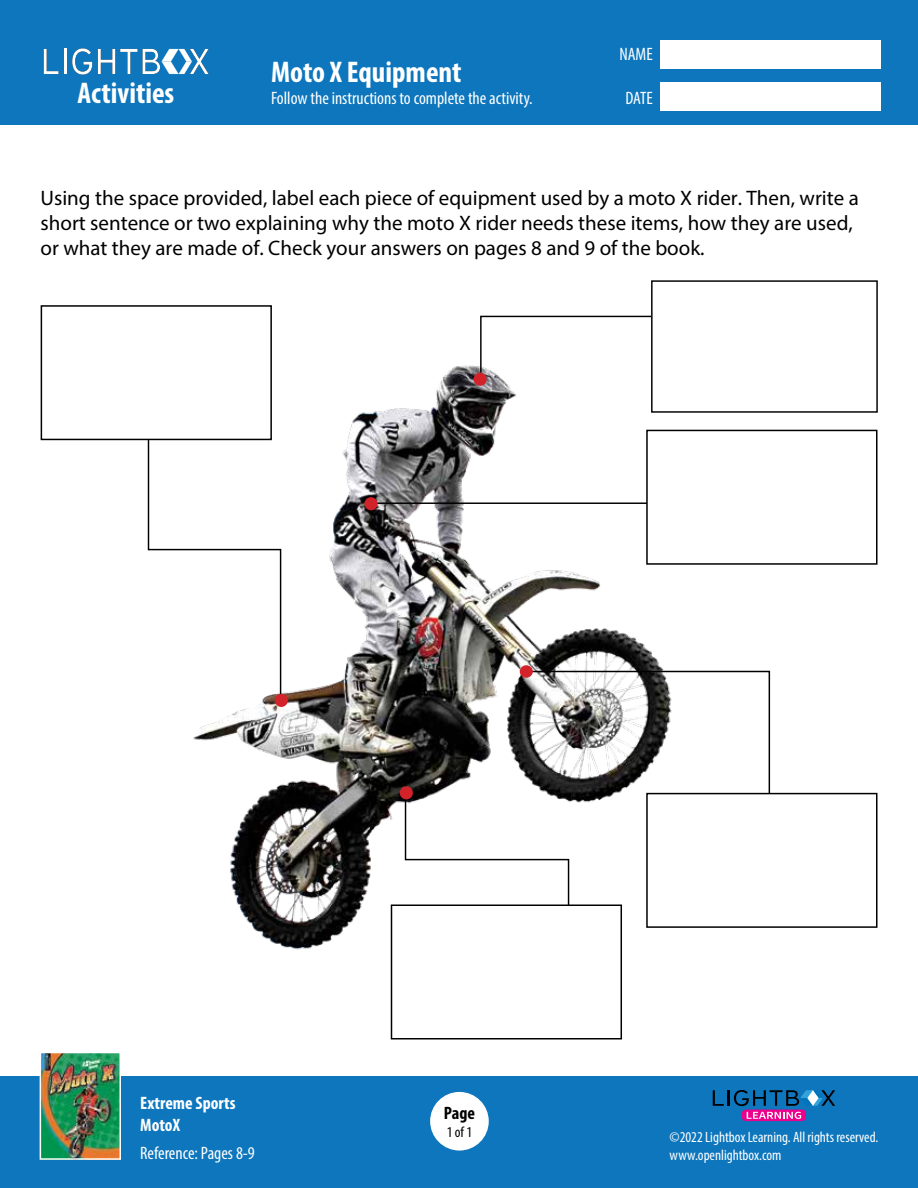
<style>
.page{position:relative;width:918px;height:1188px;background:#fff}
.page>*{position:absolute;margin:0;border:0;box-sizing:border-box;transform-origin:0 0}
.t1{font:700 condensed 30px "Myriad Pro";color:#fff}
.t2{font:21px/25.2px "Myriad Pro";color:#000}
.t3{font:condensed 18px "Myriad Pro";color:#fff}
.t4{font:700 condensed 18px/21.6px "Myriad Pro";color:#fff}
.t5{font:700 condensed 18px "Myriad Pro";color:#000}
.t6{font:condensed 15px/18px "Myriad Pro";color:#fff}
.t7{font:condensed 15px "Myriad Pro";color:#000}
</style>
<div class="page">
<div style="left:0;top:1076px;width:918px;height:112px;background:#0d76bd"></div>
<div style="left:0;top:0;width:918px;height:125px;background:#0d76bd"></div>
<div style="left:430px;top:1092px;width:59px;height:59px;background:#fff;border-radius:50%"></div>
<div style="left:660px;top:40px;width:220px;height:29px;background:#fff"></div>
<div style="left:660px;top:82px;width:220px;height:29px;background:#fff"></div>
<svg style="left:44px;top:49px;width:15px;height:25px"></svg>
<hr style="left:64px;top:49px;width:3px;height:25px;background:#fff">
<svg style="left:72px;top:48px;width:20px;height:27px"></svg>
<svg style="left:98px;top:49px;width:111px;height:25px"></svg>
<svg style="left:742px;top:1110px;width:64px;height:11px"></svg>
<svg style="left:713px;top:1090px;width:122px;height:16px"></svg>
<svg style="left:747px;top:1112px;width:54px;height:7px"></svg>
<img style="left:43px;top:1055px;width:75px;height:102px">
<div style="left:40px;top:1052px;width:81px;height:108px;border:2px solid #fff"></div>
<img style="left:40px;top:338px;width:838px;height:702px">
<svg style="left:479px;top:315px;width:172px;height:59px"></svg>
<svg style="left:147px;top:411px;width:135px;height:291px"></svg>
<div style="left:400px;top:786px;width:13px;height:13px;background:#d2232a;border-radius:50%"></div>
<div style="left:474px;top:373px;width:13px;height:13px;background:#d2232a;border-radius:50%"></div>
<div style="left:275px;top:694px;width:13px;height:13px;background:#d2232a;border-radius:50%"></div>
<hr style="left:372px;top:502px;width:303px;height:2px;background:#000">
<div style="left:364px;top:497px;width:14px;height:13px;background:#d2232a;border-radius:50%"></div>
<div style="left:652px;top:281px;width:225px;height:131px;background:#fff"></div>
<div style="left:651px;top:280px;width:227px;height:133px;border:1px solid #000"></div>
<div style="left:647px;top:430px;width:230px;height:134px;background:#fff"></div>
<div style="left:646px;top:430px;width:232px;height:135px;border:2px solid #000"></div>
<div style="left:41px;top:306px;width:230px;height:133px;background:#fff"></div>
<div style="left:41px;top:305px;width:231px;height:135px;border:2px solid #000"></div>
<div style="left:392px;top:905px;width:229px;height:134px;background:#fff"></div>
<div style="left:391px;top:904px;width:231px;height:136px;border:2px solid #000"></div>
<svg style="left:404px;top:670px;width:367px;height:249px"></svg>
<div style="left:520px;top:665px;width:13px;height:13px;background:#d2232a;border-radius:50%"></div>
<div style="left:647px;top:794px;width:230px;height:133px;background:#fff"></div>
<div style="left:646px;top:793px;width:232px;height:135px;border:2px solid #000"></div>
<h1 class="t1" style="left:78px;top:74px;width:98px">Activities</h1>
<h1 class="t1" style="left:271px;top:54px;width:192px">Moto X Equipment</h1>
<p class="t3" style="left:271px;top:87px;width:263px">Follow the instructions to complete the activity.</p>
<p class="t3" style="left:620px;top:44px;width:35px">NAME</p>
<p class="t3" style="left:626px;top:87px;width:29px">DATE</p>
<p class="t2" style="left:40px;top:185px;width:820px">Using the space provided, label each piece of equipment used by a moto X rider. Then, write a short sentence or two explaining why the moto X rider needs these items, how they are used, or what they are made of. Check your answers on pages 8 and 9 of the book.</p>
<p class="t4" style="left:140px;top:1092px;width:97px">Extreme Sports<br>MotoX</p>
<p class="t3" style="left:140px;top:1142px;width:116px">Reference: Pages 8-9</p>
<p class="t5" style="left:444px;top:1102px;width:33px">Page</p>
<p class="t7" style="left:447px;top:1123px;width:27px">1 of 1</p>
<p class="t6" style="left:670px;top:1128px;width:210px">©2022 Lightbox Learning. All rights reserved. www.openlightbox.com</p>
</div>
